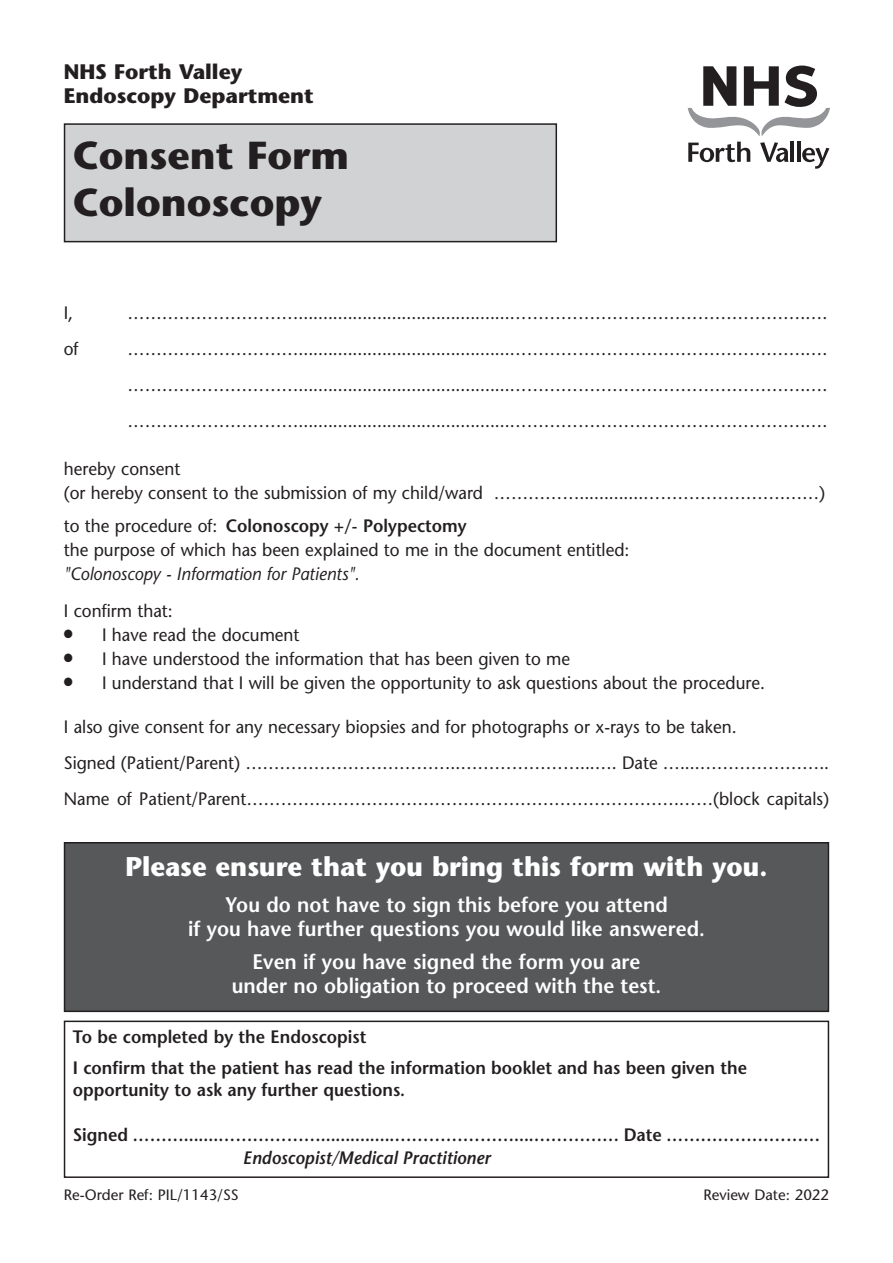
<style>
.page{position:relative;width:893px;height:1263px;background:#fff}
.page>*{position:absolute;margin:0;border:0;box-sizing:border-box;transform-origin:0 0}
.t1{font:700 39px/46.8px "Stone Sans";color:#231f20}
.t2{font:700 27px "Stone Sans";color:#fff;scale:.95 1}
.t3{font:600 21px/24px "Stone Sans";color:#fff;text-align:center;scale:.95 1}
.t4{font:700 21px/24px "Stone Sans";color:#231f20}
.t5{font:18px/36px "Stone Sans";color:#231f20;scale:.95 1}
.t6{font:600 18px/31px "Stone Sans";color:#231f20;scale:.95 1}
.t7{font:italic 18px "Stone Sans";color:#231f20;scale:.95 1}
.t8{font:italic 600 18px "Stone Sans";color:#231f20;scale:.95 1}
.t9{font:15px "Stone Sans";color:#231f20}
.s1{font-weight:600}
</style>
<div class="page">
<svg style="left:688px;top:66px;width:142px;height:70px"></svg>
<svg style="left:688px;top:142px;width:62px;height:20px"></svg>
<svg style="left:760px;top:142px;width:28px;height:20px"></svg>
<hr style="left:790px;top:142px;width:4px;height:20px;background:#231f20">
<hr style="left:797px;top:142px;width:4px;height:20px;background:#231f20">
<svg style="left:802px;top:148px;width:27px;height:21px"></svg>
<div style="left:65px;top:125px;width:491px;height:116px;background:#d1d2d4"></div>
<div style="left:64px;top:123px;width:493px;height:119px;border:2px solid #231f20"></div>
<div style="left:64px;top:1020px;width:765px;height:158px;border:2px solid #231f20"></div>
<div style="left:65px;top:843px;width:763px;height:167px;background:#57585a"></div>
<div style="left:64px;top:842px;width:765px;height:170px;border:2px solid #231f20"></div>
<p class="t4" style="left:64px;top:62px;width:252px">NHS Forth Valley<br>Endoscopy Department</p>
<h1 class="t1" style="left:73px;top:136px;width:278px">Consent Form<br>Colonoscopy</h1>
<p class="t5" style="left:64px;top:297px;width:11px">I,</p>
<p class="t5" style="left:128px;top:297px;width:738px">…………………………...........................................…………………………………………….….</p>
<p class="t5" style="left:64px;top:333px;width:17px">of</p>
<p class="t5" style="left:128px;top:333px;width:738px;text-align:justify">…………………………...........................................…………………………………………….…. …………………………...........................................…………………………………………….…. …………………………...........................................…………………………………………….….</p>
<p class="t5" style="left:64px;top:459px;width:803px;line-height:24px">hereby consent<br>(or hereby consent to the submission of my child/ward …………….............…………………….……)</p>
<p class="t5" style="left:64px;top:515px;width:597px;line-height:24px">to the procedure of: <span class="s1">Colonoscopy +/- Polypectomy<br></span>the purpose of which has been explained to me in the document entitled:</p>
<p class="t7" style="left:64px;top:567px;width:313px">"Colonoscopy - Information for Patients".</p>
<p class="t5" style="left:64px;top:594px;width:116px">I confirm that:</p>
<p class="t5" style="left:64px;top:618px;width:250px">● I have read the document</p>
<p class="t5" style="left:64px;top:642px;width:535px">● I have understood the information that has been given to me</p>
<p class="t5" style="left:64px;top:666px;width:740px">● I understand that I will be given the opportunity to ask questions about the procedure.</p>
<p class="t5" style="left:64px;top:711px;width:807px">I also give consent for any necessary biopsies and for photographs or x-rays to be taken.<br>Signed (Patient/Parent) ………………………………..…………………...…. Date …....…………………..<br>Name of Patient/Parent………………………………………………………………….……(block capitals)</p>
<h2 class="t2" style="left:126px;top:856px;width:677px">Please ensure that you bring this form with you.</h2>
<p class="t3" style="left:188px;top:895px;width:545px">You do not have to sign this before you attend<br>if you have further questions you would like answered.</p>
<p class="t3" style="left:232px;top:952px;width:454px">Even if you have signed the form you are under no obligation to proceed with the test.</p>
<p class="t6" style="left:73px;top:1023px;width:711px">To be completed by the Endoscopist<br>I confirm that the patient has read the information booklet and has been given the</p>
<p class="t6" style="left:73px;top:1076px;width:351px">opportunity to ask any further questions.</p>
<p class="t6" style="left:73px;top:1121px;width:788px">Signed ……….......………………...............…………………....…………… Date ………………………</p>
<p class="t8" style="left:243px;top:1150px;width:262px">Endoscopist/Medical Practitioner</p>
<p class="t9" style="left:64px;top:1188px;width:176px">Re-Order Ref: PIL/1143/SS</p>
<p class="t9" style="left:703px;top:1188px;width:127px">Review Date: 2022</p>
</div>
